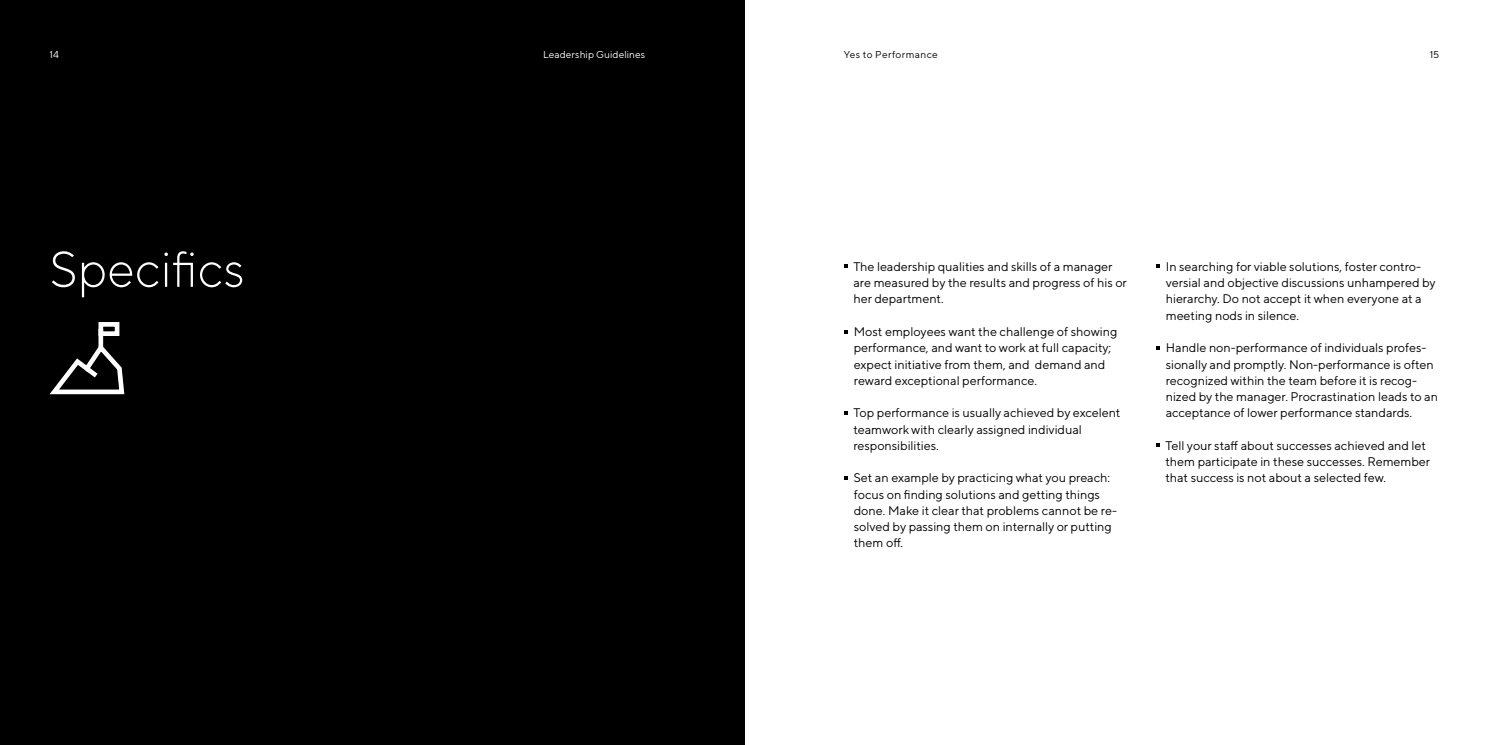
<style>
.page{position:relative;width:1489px;height:745px;background:#fff}
.page>*{position:absolute;margin:0;border:0;box-sizing:border-box;transform-origin:0 0}
.t1{font:300 50px "TT Norms Pro";color:#fff}
.t2{font:12.5px/16.2px "TT Norms Pro";color:#000}
.t3{font:10px "TT Norms Pro";letter-spacing:.01em;color:#fff}
.t4{font:10px "TT Norms Pro";letter-spacing:.04em;color:#000}
</style>
<div class="page">
<div style="left:0;top:0;width:744px;height:744px;background:#000"></div>
<svg style="left:844px;top:264px;width:3px;height:4px"></svg>
<svg style="left:1156px;top:264px;width:3px;height:4px"></svg>
<svg style="left:1156px;top:443px;width:3px;height:4px"></svg>
<div style="left:98px;top:329px;width:5px;height:18px;background:#fff"></div>
<div style="left:98px;top:322px;width:21px;height:14px;border:5px solid #fff"></div>
<svg style="left:50px;top:340px;width:74px;height:54px"></svg>
<p class="t3" style="left:50px;top:47px;width:11px">14</p>
<p class="t3" style="left:543px;top:47px;width:104px">Leadership Guidelines</p>
<p class="t4" style="left:843px;top:47px;width:96px">Yes to Performance</p>
<p class="t4" style="left:1429px;top:47px;width:11px">15</p>
<h1 class="t1" style="left:50px;top:233px;width:196px">Specifics</h1>
<p class="t2" style="left:853px;top:257px;width:275px">The leadership qualities and skills of a manager are measured by the results and progress of his or her department.</p>
<p class="t2" style="left:853px;top:322px;width:265px">Most employees want the challenge of showing performance, and want to work at full capacity; expect initiative from them, and demand and reward exceptional performance.</p>
<p class="t2" style="left:853px;top:403px;width:268px">Top performance is usually achieved by excelent teamwork with clearly assigned individual responsibilities.</p>
<p class="t2" style="left:853px;top:468px;width:264px">Set an example by practicing what you preach: focus on finding solutions and getting things done. Make it clear that problems cannot be re&shy;solved by passing them on internally or putting them off.</p>
<p class="t2" style="left:1165px;top:257px;width:271px">In searching for viable solutions, foster contro&shy;versial and objective discussions unhampered by hierarchy. Do not accept it when everyone at a meeting nods in silence.</p>
<p class="t2" style="left:1165px;top:338px;width:274px">Handle non-performance of individuals profes&shy;sionally and promptly. Non-performance is often recognized within the team before it is recog&shy;nized by the manager. Procrastination leads to an acceptance of lower performance standards.</p>
<p class="t2" style="left:1165px;top:436px;width:266px">Tell your staff about successes achieved and let them participate in these successes. Remember that success is not about a selected few.</p>
</div>
